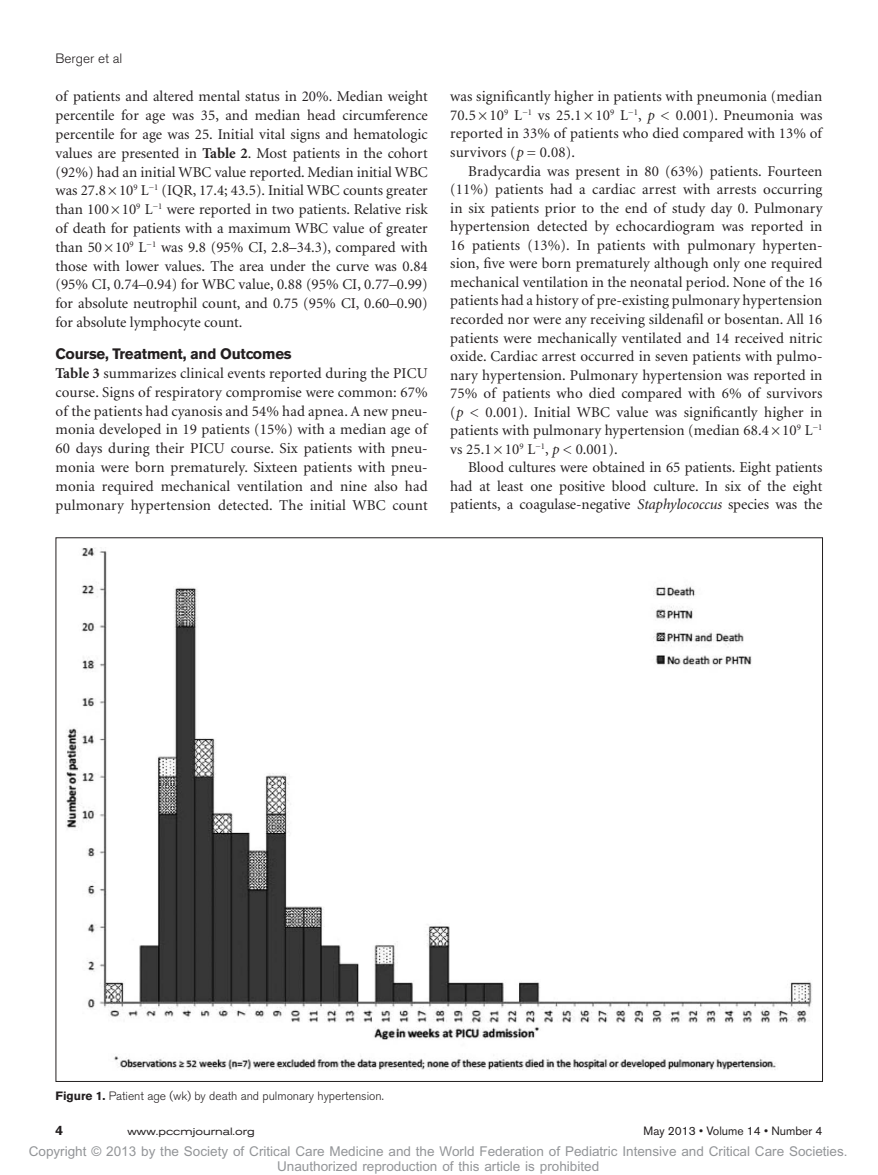
<style>
.page{position:relative;width:878px;height:1175px;background:#fff}
.page>*{position:absolute;margin:0;border:0;box-sizing:border-box;transform-origin:0 0}
.t1{font:15px/18.8px "Minion";letter-spacing:.005em;color:#231f20;text-align:justify}
.t2{font:700 15px "Akzidenz Grotesk BE";letter-spacing:-.015em;color:#231f20}
.t3{font:13.5px/15px "Arial MT Std";color:#939598;text-align:center}
.t4{font:300 13.5px "Akzidenz Grotesk BE";color:#231f20}
.t5{font:700 13.5px "Akzidenz Grotesk BE";color:#231f20}
.t6{font:300 12px "Akzidenz Grotesk BE";color:#231f20}
.t7{font:12px "Akzidenz Grotesk BE";color:#231f20}
.t8{font:expanded 10.5px "Akzidenz Grotesk BE";color:#231f20}
.s1{font-weight:700}
.s2{font-style:italic}
</style>
<div class="page">
<svg style="left:55px;top:537px;width:768px;height:545px"></svg>
<p class="t4" style="left:56px;top:51px;width:68px">Berger et al</p>
<p class="t1" style="left:55px;top:88px;width:374px">of patients and altered mental status in 20%. Median weight percentile for age was 35, and median head circumference percentile for age was 25. Initial vital signs and hematologic values are presented in <span class="s1">Table 2</span>. Most patients in the cohort (92%) had an initial WBC value reported. Median initial WBC was 27.8×10<sup>9</sup> L<sup>−1</sup> (IQR, 17.4; 43.5). Initial WBC counts greater than 100×10<sup>9</sup> L<sup>−1</sup> were reported in two patients. Relative risk of death for patients with a maximum WBC value of greater than 50×10<sup>9</sup> L<sup>−1</sup> was 9.8 (95% CI, 2.8–34.3), compared with those with lower values. The area under the curve was 0.84 (95% CI, 0.74–0.94) for WBC value, 0.88 (95% CI, 0.77–0.99) for absolute neutrophil count, and 0.75 (95% CI, 0.60–0.90) for absolute lymphocyte count.</p>
<p class="t2" style="left:55px;top:345px;width:238px">Course, Treatment, and Outcomes</p>
<p class="t1" style="left:55px;top:364px;width:374px"><span class="s1">Table 3</span> summarizes clinical events reported during the PICU course. Signs of respiratory compromise were common: 67% of the patients had cyanosis and 54% had apnea. A new pneu&shy;monia developed in 19 patients (15%) with a median age of 60 days during their PICU course. Six patients with pneu&shy;monia were born prematurely. Sixteen patients with pneu&shy;monia required mechanical ventilation and nine also had pulmonary hypertension detected. The initial WBC count</p>
<p class="t1" style="left:450px;top:88px;width:374px">was significantly higher in patients with pneumonia (median 70.5×10<sup>9</sup> L<sup>−1</sup> vs 25.1×10<sup>9</sup> L<sup>−1</sup>, <span class="s2">p</span> &lt; 0.001). Pneumonia was reported in 33% of patients who died compared with 13% of survivors (<span class="s2">p</span> = 0.08).</p>
<p class="t1" style="left:450px;top:162px;width:374px;text-indent:18px">Bradycardia was present in 80 (63%) patients. Fourteen (11%) patients had a cardiac arrest with arrests occurring in six patients prior to the end of study day 0. Pulmonary hypertension detected by echocardiogram was reported in 16 patients (13%). In patients with pulmonary hyperten&shy;sion, five were born prematurely although only one required mechanical ventilation in the neonatal period. None of the 16 patients had a history of pre-existing pulmonary hypertension recorded nor were any receiving sildenafil or bosentan. All 16 patients were mechanically ventilated and 14 received nitric oxide. Cardiac arrest occurred in seven patients with pulmo&shy;nary hypertension. Pulmonary hypertension was reported in 75% of patients who died compared with 6% of survivors (<span class="s2">p</span> &lt; 0.001). Initial WBC value was significantly higher in patients with pulmonary hypertension (median 68.4×10<sup>9</sup> L<sup>−1 </sup>vs 25.1×10<sup>9</sup> L<sup>−1</sup>, <span class="s2">p</span> &lt; 0.001).</p>
<p class="t1" style="left:450px;top:458px;width:374px;text-indent:18px">Blood cultures were obtained in 65 patients. Eight patients had at least one positive blood culture. In six of the eight patients, a coagulase-negative <span class="s2">Staphylococcus</span> species was the</p>
<p class="t6" style="left:56px;top:1089px;width:330px"><span class="s1">Figure 1.</span> Patient age (wk) by death and pulmonary hypertension.</p>
<p class="t5" style="left:56px;top:1122px;width:9px">4</p>
<p class="t8" style="left:128px;top:1125px;width:129px">www.pccmjournal.org</p>
<p class="t7" style="left:643px;top:1123px;width:180px">May 2013 • Volume 14 • Number 4</p>
<p class="t3" style="left:29px;top:1144px;width:820px">Copyright © 2013 by the Society of Critical Care Medicine and the World Federation of Pediatric Intensive and Critical Care Societies.<br>Unauthorized reproduction of this article is prohibited</p>
</div>
